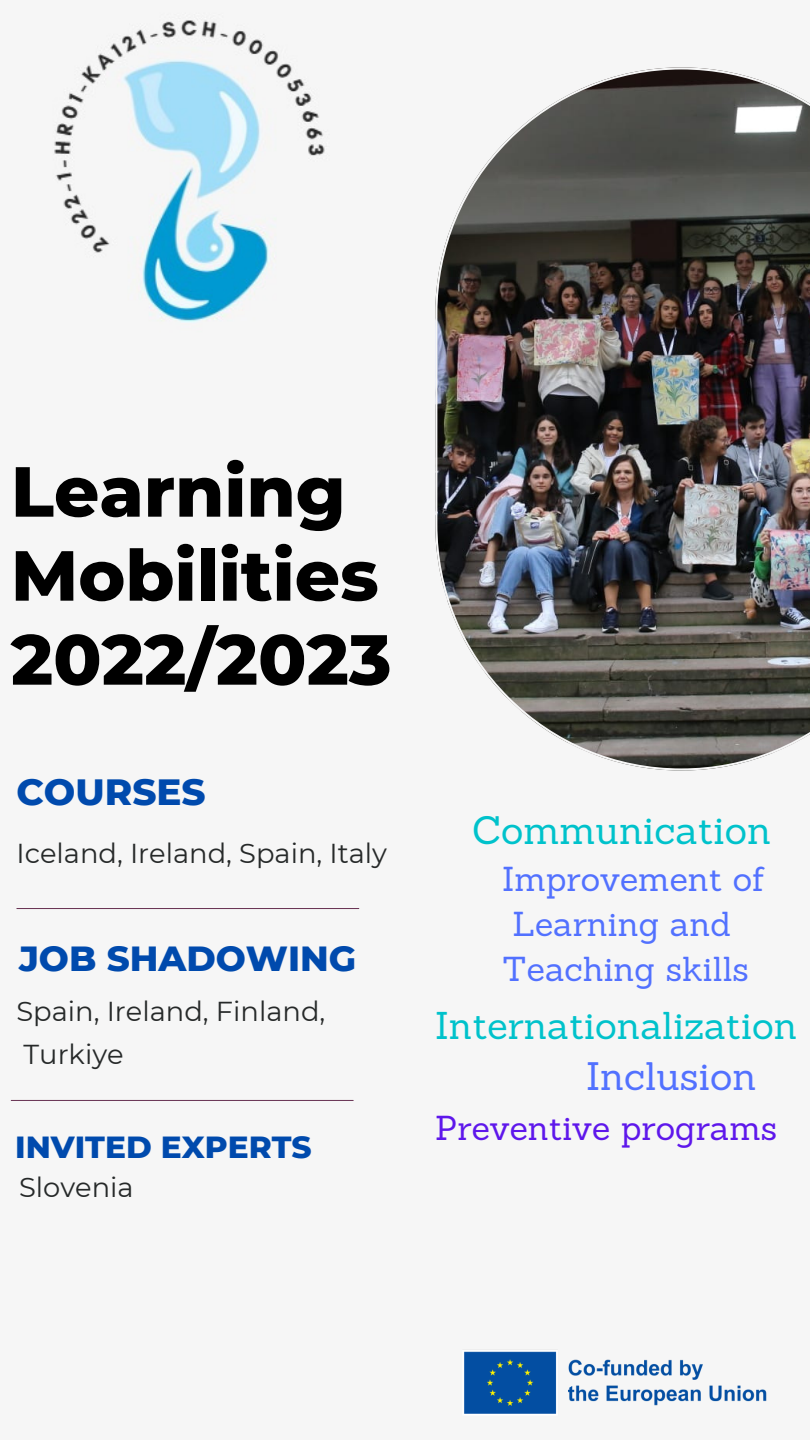
<style>
.page{position:relative;width:810px;height:1440px;background:#f6f6f6}
.page>*{position:absolute;margin:0;border:0;box-sizing:border-box;transform-origin:0 0}
.t1{font:800 70.7px/84px "Montserrat";color:#000}
.t2{font:38.7px "Sanchez";color:#00c2cb}
.t3{font:38.7px "Sanchez";color:#5271ff}
.t4{font:37.7px "Sanchez";color:#00c2cb}
.t5{font:800 37.3px "Montserrat";color:#004aad}
.t6{font:800 35.6px "Montserrat";color:#004aad}
.t7{font:33.8px "Sanchez";color:#5271ff}
.t8{font:33.8px "Sanchez";color:#5e17eb}
.t9{font:800 31.2px "Montserrat";color:#004aad}
.t10{font:27.3px "Montserrat";color:#262929}
</style>
<div class="page">
<img style="left:435px;top:67px;width:375px;height:704px">
<hr style="left:17px;top:908px;width:342px;height:1px;background:#663051">
<hr style="left:11px;top:1100px;width:342px;height:1px;background:#663051">
<img style="left:54px;top:20px;width:271px;height:302px">
<img style="left:464px;top:1351px;width:303px;height:63px">
<p class="t1" style="left:11px;top:449px;width:382px">Learning<br>Mobilities<br>2022/2023</p>
<p class="t5" style="left:16px;top:769px;width:191px">COURSES</p>
<p class="t10" style="left:16px;top:837px;width:372px">Iceland, Ireland, Spain, Italy</p>
<p class="t6" style="left:19px;top:936px;width:339px">JOB SHADOWING</p>
<p class="t10" style="left:16px;top:995px;width:310px">Spain, Ireland, Finland,</p>
<p class="t10" style="left:24px;top:1038px;width:102px">Turkiye</p>
<p class="t9" style="left:15px;top:1128px;width:298px">INVITED EXPERTS</p>
<p class="t10" style="left:19px;top:1171px;width:116px">Slovenia</p>
<p class="t2" style="left:472px;top:805px;width:301px">Communication</p>
<p class="t7" style="left:502px;top:857px;width:265px">Improvement of</p>
<p class="t7" style="left:512px;top:902px;width:220px">Learning and</p>
<p class="t7" style="left:502px;top:947px;width:248px">Teaching skills</p>
<p class="t4" style="left:435px;top:1001px;width:363px">Internationalization</p>
<p class="t3" style="left:586px;top:1052px;width:172px">Inclusion</p>
<p class="t8" style="left:435px;top:1106px;width:344px">Preventive programs</p>
</div>
